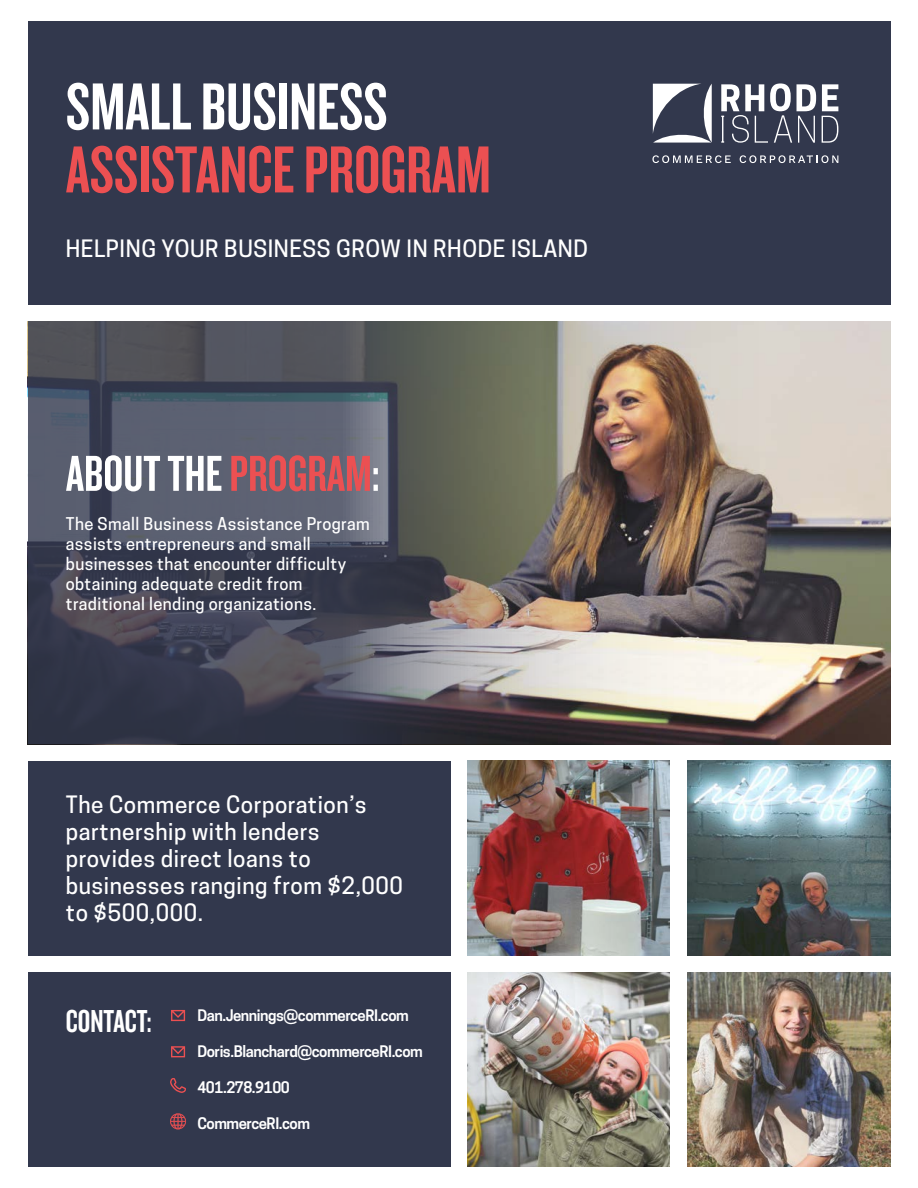
<style>
.page{position:relative;width:918px;height:1188px;background:#fff}
.page>*{position:absolute;margin:0;border:0;box-sizing:border-box;transform-origin:0 0}
.t1{font:69px "Knockout HTF48 Featherweight";color:#ec5052}
.t2{font:69px "Knockout HTF48 Featherweight";color:#fff}
.t3{font:52.5px "Knockout HTF48 Featherweight";color:#fff}
.t4{font:33px "Knockout HTF48 Featherweight";color:#fff}
.t5{font:500 22.5px/27px "Cooper Hewitt";letter-spacing:.025em;color:#fff}
.t6{font:500 16.5px/19.8px "Cooper Hewitt";letter-spacing:.025em;color:#fff}
.t7{font:600 15px "Cooper Hewitt";letter-spacing:-.03em;color:#fff}
.s1{color:#ec5052}
</style>
<div class="page">
<div style="left:28px;top:761px;width:423px;height:194px;background:#32384d"></div>
<div style="left:28px;top:972px;width:423px;height:195px;background:#32384d"></div>
<div style="left:28px;top:21px;width:862px;height:284px;background:#32384d"></div>
<svg style="left:721px;top:83px;width:95px;height:60px"></svg>
<svg style="left:822px;top:84px;width:16px;height:59px"></svg>
<svg style="left:653px;top:84px;width:59px;height:59px"></svg>
<svg style="left:652px;top:155px;width:79px;height:8px"></svg>
<svg style="left:740px;top:155px;width:98px;height:8px"></svg>
<img style="left:688px;top:761px;width:202px;height:194px">
<img style="left:688px;top:972px;width:202px;height:195px">
<img style="left:467px;top:761px;width:203px;height:194px">
<img style="left:467px;top:972px;width:203px;height:195px">
<img style="left:28px;top:321px;width:862px;height:423px">
<svg style="left:171px;top:1010px;width:14px;height:11px"></svg>
<svg style="left:171px;top:1046px;width:14px;height:11px"></svg>
<svg style="left:170px;top:1078px;width:16px;height:15px"></svg>
<svg style="left:170px;top:1114px;width:16px;height:15px"></svg>
<p class="t2" style="left:66px;top:72px;width:323px">SMALL BUSINESS</p>
<p class="t1" style="left:66px;top:135px;width:427px">ASSISTANCE PROGRAM</p>
<p class="t5" style="left:66px;top:235px;width:524px">HELPING YOUR BUSINESS GROW IN RHODE ISLAND</p>
<p class="t3" style="left:66px;top:447px;width:315px">ABOUT THE<span class="s1">PROGRAM</span>:</p>
<p class="t6" style="left:66px;top:514px;width:305px">The Small Business Assistance Program assists entrepreneurs and small businesses that encounter difficulty obtaining adequate credit from traditional lending organizations.</p>
<p class="t5" style="left:66px;top:791px;width:339px">The Commerce Corporation’s partnership with lenders provides direct loans to businesses ranging from $2,000 to $500,000.</p>
<p class="t4" style="left:66px;top:1004px;width:87px">CONTACT:</p>
<p class="t7" style="left:197px;top:1007px;width:213px">Dan.Jennings@commerceRI.com</p>
<p class="t7" style="left:197px;top:1043px;width:227px">Doris.Blanchard@commerceRI.com</p>
<p class="t7" style="left:197px;top:1079px;width:94px">401.278.9100</p>
<p class="t7" style="left:197px;top:1115px;width:114px">CommerceRI.com</p>
</div>
